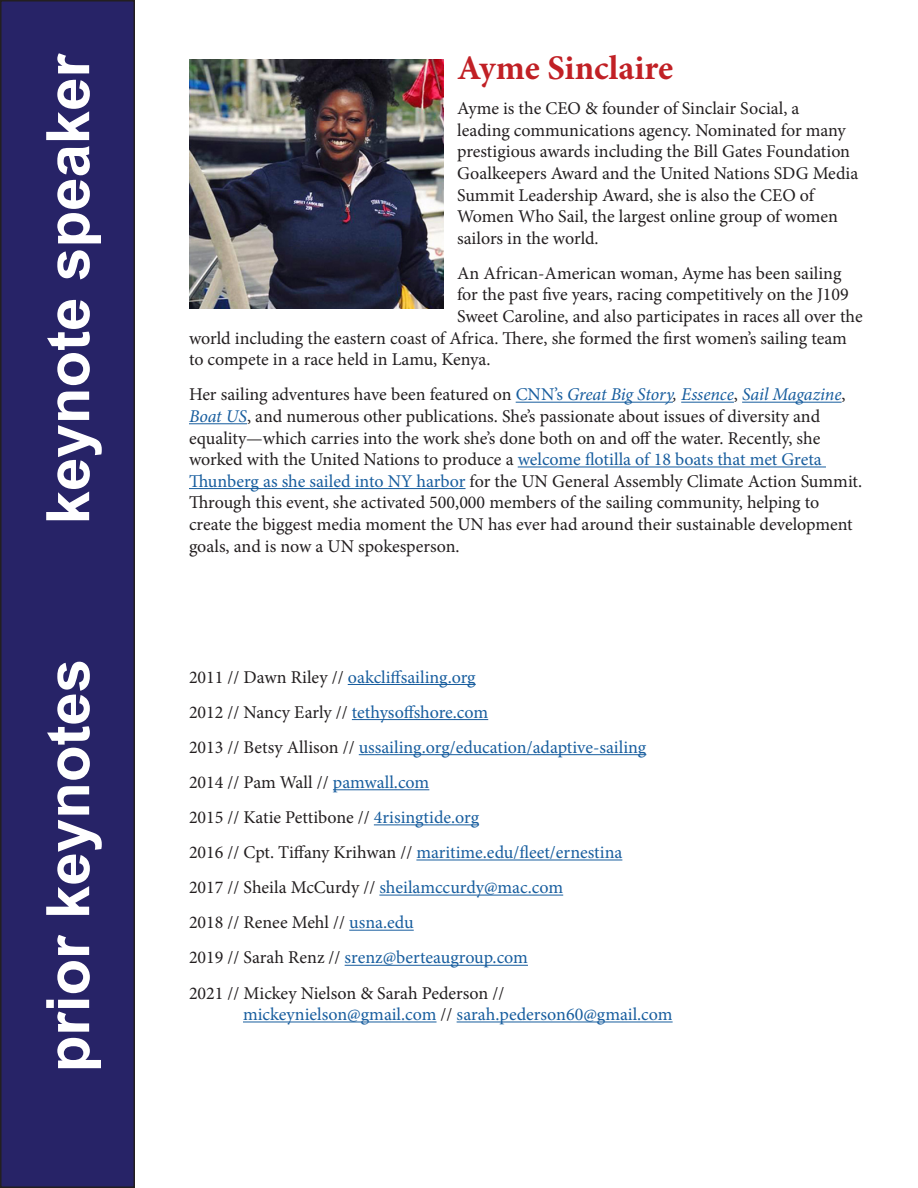
<style>
.page{position:relative;width:918px;height:1188px;background:#fff}
.page>*{position:absolute;margin:0;border:0;box-sizing:border-box;transform-origin:0 0}
.t1{font:700 60px "Arial";color:#fff}
.t2{font:700 34.5px "Minion Pro";color:#c12025}
.t3{font:18px/21.6px "Minion Pro";letter-spacing:-.005em;color:#231f20}
.t4{font:18px "Minion Pro";color:#175d9e}
.s1{color:#175d9e}
.s2{font-style:italic;color:#175d9e}
.s3{font-style:italic}
.s4{color:#231f20}
</style>
<div class="page">
<hr style="left:516px;top:402px;width:157px;height:1px;background:#175d9e">
<hr style="left:681px;top:402px;width:53px;height:1px;background:#175d9e">
<hr style="left:742px;top:402px;width:100px;height:1px;background:#175d9e">
<hr style="left:189px;top:423px;width:58px;height:1px;background:#175d9e">
<hr style="left:518px;top:467px;width:308px;height:1px;background:#175d9e">
<hr style="left:189px;top:488px;width:277px;height:1px;background:#175d9e">
<div style="left:1px;top:1px;width:133px;height:1186px;background:#272367"></div>
<div style="left:0;top:0;width:135px;height:1188px;border:2px solid #231f20"></div>
<img style="left:189px;top:60px;width:255px;height:248px">
<hr style="left:348px;top:684px;width:128px;height:1px;background:#175d9e">
<hr style="left:352px;top:719px;width:136px;height:1px;background:#175d9e">
<hr style="left:359px;top:754px;width:287px;height:1px;background:#175d9e">
<hr style="left:333px;top:789px;width:96px;height:1px;background:#175d9e">
<hr style="left:374px;top:824px;width:105px;height:1px;background:#175d9e">
<hr style="left:416px;top:860px;width:206px;height:1px;background:#175d9e">
<hr style="left:379px;top:895px;width:184px;height:1px;background:#175d9e">
<hr style="left:349px;top:930px;width:65px;height:1px;background:#175d9e">
<hr style="left:345px;top:965px;width:183px;height:1px;background:#175d9e">
<hr style="left:243px;top:1022px;width:194px;height:1px;background:#175d9e">
<hr style="left:457px;top:1022px;width:216px;height:1px;background:#175d9e">
<p class="t1" style="left:26px;top:524px;width:472px;rotate:-90deg">keynote speaker</p>
<p class="t2" style="left:457px;top:44px;width:218px">Ayme Sinclaire</p>
<p class="t3" style="left:457px;top:98px;width:403px">Ayme is the CEO &amp; founder of Sinclair Social, a<br>leading communications agency. Nominated for many prestigious awards including the Bill Gates Foundation Goalkeepers Award and the United Nations SDG Media Summit Leadership Award, she is also the CEO of Women Who Sail, the largest online group of women sailors in the world.</p>
<p class="t3" style="left:457px;top:262px;width:386px">An African-American woman, Ayme has been sailing</p>
<p class="t3" style="left:457px;top:284px;width:393px">for the past five years, racing competitively on the J109</p>
<p class="t3" style="left:457px;top:306px;width:407px">Sweet Caroline, and also participates in races all over the</p>
<p class="t3" style="left:189px;top:327px;width:659px">world including the eastern coast of Africa. There, she formed the first women’s sailing team</p>
<p class="t3" style="left:189px;top:349px;width:303px">to compete in a race held in Lamu, Kenya.</p>
<p class="t3" style="left:189px;top:384px;width:675px">Her sailing adventures have been featured on <span class="s1">CNN’s</span> <span class="s2">Great Big Story</span><span class="s3">,</span> <span class="s2">Essence</span>, <span class="s2">Sail Magazine</span>, <span class="s2">Boat US</span>, and numerous other publications. She’s passionate about issues of diversity and equality—which carries into the work she’s done both on and off the water. Recently, she worked with the United Nations to produce a <span class="s1">welcome flotilla of 18 boats that met Greta Thunberg as she sailed into NY harbor</span> for the UN General Assembly Climate Action Summit.<br>Through this event, she activated 500,000 members of the sailing community, helping to create the biggest media moment the UN has ever had around their sustainable development goals, and is now a UN spokesperson.</p>
<p class="t1" style="left:26px;top:1072px;width:415px;rotate:-90deg">prior keynotes</p>
<p class="t4" style="left:189px;top:665px;width:288px"><span class="s4">2011 // Dawn Riley //</span> oakcliffsailing.org</p>
<p class="t3" style="left:189px;top:701px;width:301px">2012 // Nancy Early // <span class="s1">tethysoffshore.com</span></p>
<p class="t4" style="left:189px;top:735px;width:459px"><span class="s4">2013 // Betsy Allison //</span> ussailing.org/education/adaptive-sailing</p>
<p class="t3" style="left:189px;top:772px;width:242px">2014 // Pam Wall // <span class="s1">pamwall.com</span></p>
<p class="t3" style="left:189px;top:807px;width:292px">2015 // Katie Pettibone // <span class="s1">4risingtide.org</span></p>
<p class="t4" style="left:189px;top:840px;width:435px"><span class="s4">2016 // Cpt. Tiffany Krihwan //</span> maritime.edu/fleet/ernestina</p>
<p class="t3" style="left:189px;top:877px;width:376px">2017 // Sheila McCurdy // <span class="s1">sheilamccurdy@mac.com</span></p>
<p class="t3" style="left:189px;top:912px;width:226px">2018 // Renee Mehl // <span class="s1">usna.edu</span></p>
<p class="t4" style="left:189px;top:946px;width:341px"><span class="s4">2019 // Sarah Renz //</span> srenz@berteaugroup.com</p>
<p class="t3" style="left:189px;top:982px;width:317px">2021 // Mickey Nielson &amp; Sarah Pederson //</p>
<p class="t4" style="left:243px;top:1002px;width:431px">mickeynielson@gmail.com <span class="s4">//</span> sarah.pederson60@gmail.com</p>
</div>
